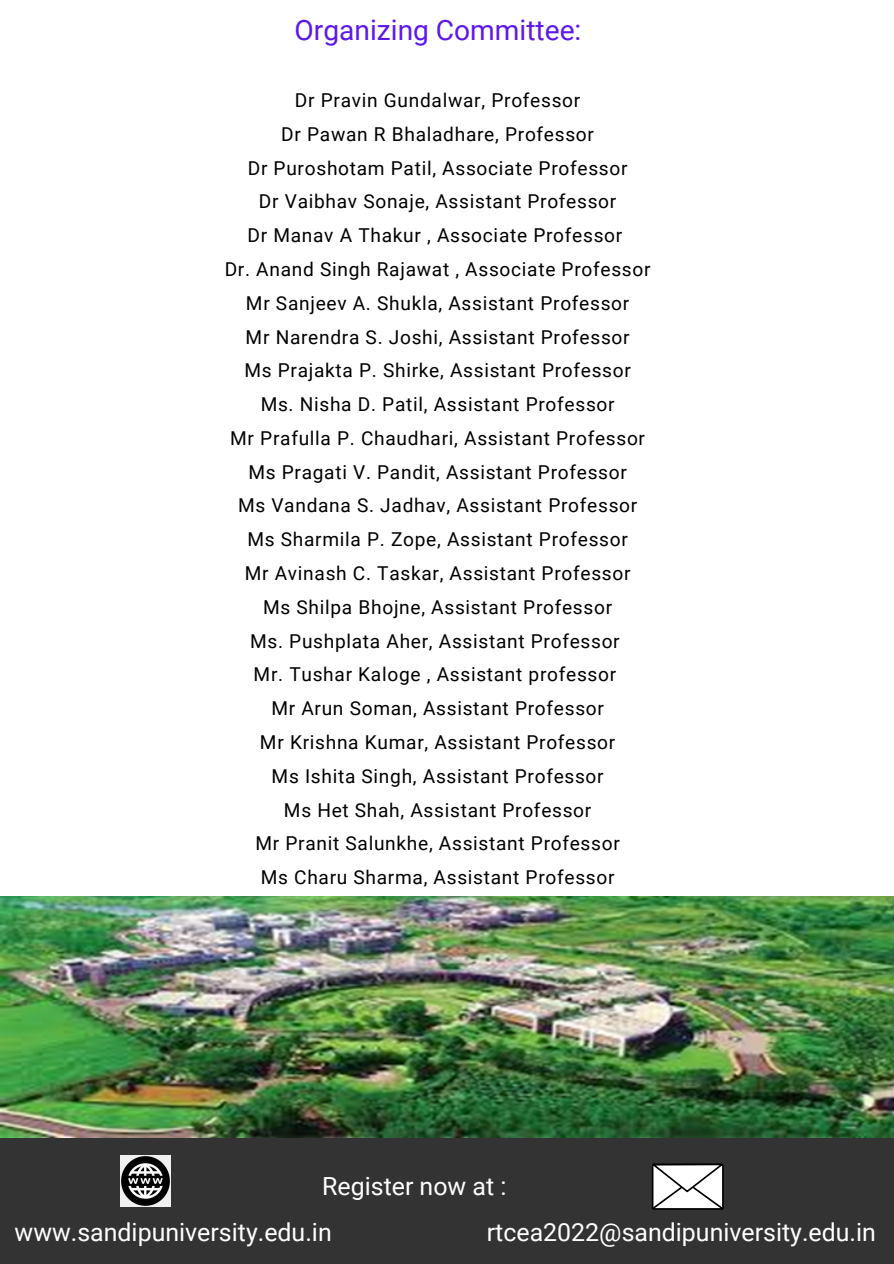
<style>
.page{position:relative;width:894px;height:1264px;background:#fff}
.page>*{position:absolute;margin:0;border:0;box-sizing:border-box;transform-origin:0 0}
.t1{font:28.2px "Roboto";color:#5e17eb}
.t2{font:24.9px "Roboto";color:#fff}
.t3{font:19.05px "Roboto";letter-spacing:.035em;color:#000}
</style>
<div class="page">
<div style="left:0;top:1136px;width:893px;height:127px;background:#333"></div>
<img style="left:0;top:896px;width:893px;height:241px">
<img style="left:120px;top:1155px;width:51px;height:51px">
<svg style="left:652px;top:1163px;width:71px;height:46px"></svg>
<p class="t1" style="left:294px;top:14px;width:288px">Organizing Committee:</p>
<p class="t3" style="left:295px;top:89px;width:287px">Dr Pravin Gundalwar, Professor</p>
<p class="t3" style="left:281px;top:123px;width:314px">Dr Pawan R Bhaladhare, Professor</p>
<p class="t3" style="left:248px;top:157px;width:381px">Dr Puroshotam Patil, Associate Professor</p>
<p class="t3" style="left:259px;top:191px;width:359px">Dr Vaibhav Sonaje, Assistant Professor</p>
<p class="t3" style="left:247px;top:224px;width:376px">Dr Manav A Thakur , Associate Professor</p>
<p class="t3" style="left:225px;top:258px;width:427px">Dr. Anand Singh Rajawat , Associate Professor</p>
<p class="t3" style="left:246px;top:292px;width:385px">Mr Sanjeev A. Shukla, Assistant Professor</p>
<p class="t3" style="left:245px;top:326px;width:385px">Mr Narendra S. Joshi, Assistant Professor</p>
<p class="t3" style="left:244px;top:359px;width:388px">Ms Prajakta P. Shirke, Assistant Professor</p>
<p class="t3" style="left:260px;top:393px;width:355px">Ms. Nisha D. Patil, Assistant Professor</p>
<p class="t3" style="left:230px;top:427px;width:416px">Mr Prafulla P. Chaudhari, Assistant Professor</p>
<p class="t3" style="left:248px;top:461px;width:380px">Ms Pragati V. Pandit, Assistant Professor</p>
<p class="t3" style="left:238px;top:495px;width:400px">Ms Vandana S. Jadhav, Assistant Professor</p>
<p class="t3" style="left:247px;top:528px;width:382px">Ms Sharmila P. Zope, Assistant Professor</p>
<p class="t3" style="left:245px;top:562px;width:387px">Mr Avinash C. Taskar, Assistant Professor</p>
<p class="t3" style="left:263px;top:596px;width:350px">Ms Shilpa Bhojne, Assistant Professor</p>
<p class="t3" style="left:250px;top:630px;width:371px">Ms. Pushplata Aher, Assistant Professor</p>
<p class="t3" style="left:253px;top:663px;width:364px">Mr. Tushar Kaloge , Assistant professor</p>
<p class="t3" style="left:271px;top:697px;width:334px">Mr Arun Soman, Assistant Professor</p>
<p class="t3" style="left:260px;top:731px;width:357px">Mr Krishna Kumar, Assistant Professor</p>
<p class="t3" style="left:271px;top:765px;width:333px">Ms Ishita Singh, Assistant Professor</p>
<p class="t3" style="left:284px;top:799px;width:309px">Ms Het Shah, Assistant Professor</p>
<p class="t3" style="left:255px;top:832px;width:366px">Mr Pranit Salunkhe, Assistant Professor</p>
<p class="t3" style="left:261px;top:866px;width:355px">Ms Charu Sharma, Assistant Professor</p>
<p class="t2" style="left:322px;top:1171px;width:186px">Register now at :</p>
<p class="t2" style="left:15px;top:1217px;width:318px">www.sandipuniversity.edu.in</p>
<p class="t2" style="left:486px;top:1217px;width:390px">rtcea2022@sandipuniversity.edu.in</p>
</div>
